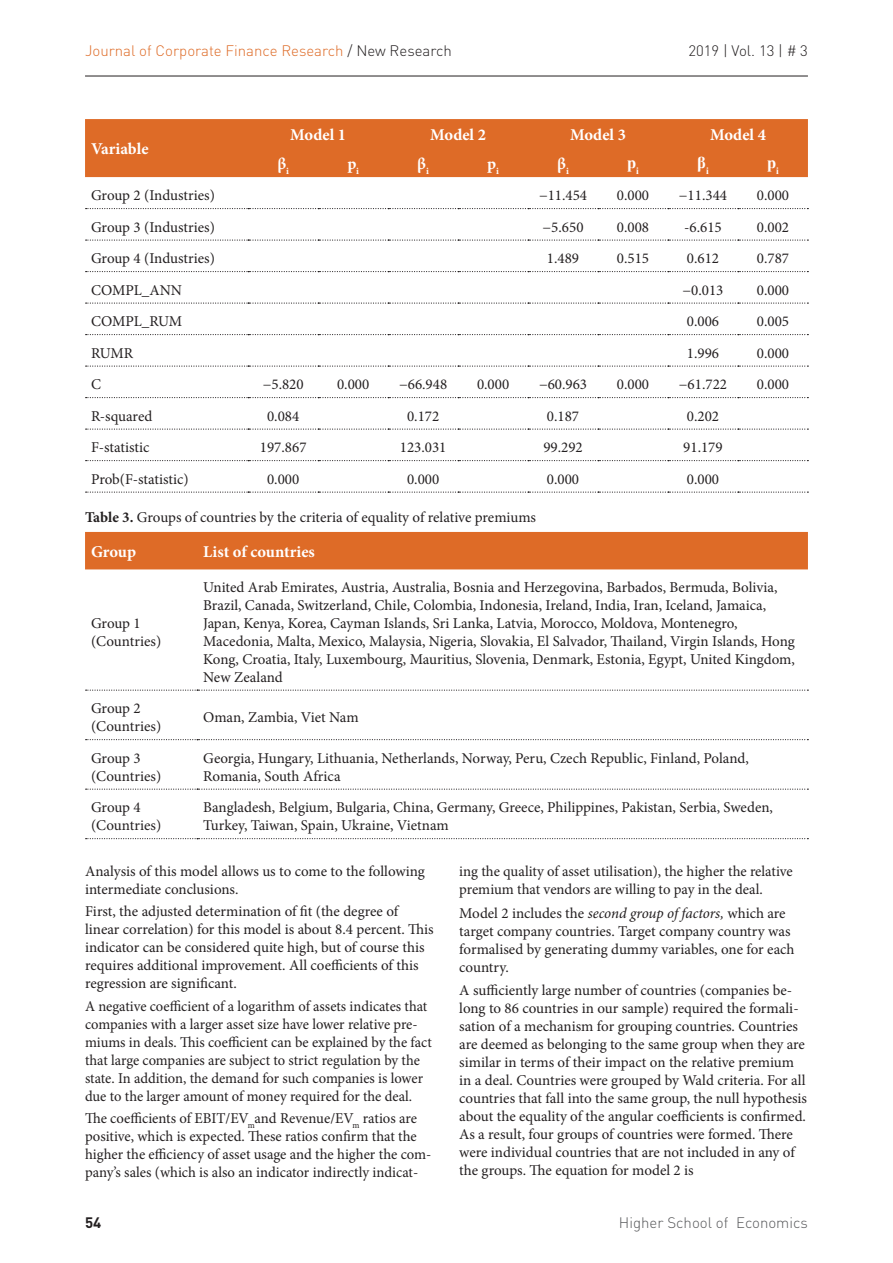
<style>
.page{position:relative;width:893px;height:1263px;background:#fff}
.page>*{position:absolute;margin:0;border:0;box-sizing:border-box;transform-origin:0 0}
.ТАБЛИЦА_ЗАГ{font:700 16.5px "Minion Pro";letter-spacing:-.005em;color:#fff}
.ТАБЛИЦА_ЗАГ-2{font:700 16.5px "Times New Roman";color:#fff}
.Текст_ENG{font:15px/18px "Minion Pro";color:#231f20}
.Название_таблицы{font:15px "Minion Pro";letter-spacing:-.005em;color:#231f20}
.t1{font:300 15px "DIN Pro";color:#de6b27}
.t2{font:300 15px "DIN Pro";color:#57585a}
.t3{font:300 15px "DIN Pro";color:#231f20}
.t4{font:700 15px "DIN Pro";color:#231f20}
.s1{color:#231f20}
.s2{font-weight:700}
.s3{font-style:italic}
</style>
<div class="page">
<hr style="left:85px;top:76px;width:723px;height:1px;background:#231f20">
<div style="left:85px;top:119px;width:723px;height:58px;background:#de6b27"></div>
<svg style="left:86px;top:208px;width:722px;height:1px"></svg>
<svg style="left:86px;top:239px;width:722px;height:2px"></svg>
<svg style="left:86px;top:271px;width:722px;height:1px"></svg>
<svg style="left:86px;top:302px;width:722px;height:2px"></svg>
<svg style="left:86px;top:334px;width:722px;height:1px"></svg>
<svg style="left:86px;top:365px;width:722px;height:2px"></svg>
<svg style="left:86px;top:397px;width:722px;height:1px"></svg>
<svg style="left:86px;top:428px;width:722px;height:2px"></svg>
<svg style="left:86px;top:460px;width:722px;height:1px"></svg>
<svg style="left:86px;top:491px;width:722px;height:2px"></svg>
<div style="left:85px;top:532px;width:723px;height:37px;background:#de6b27"></div>
<svg style="left:86px;top:689px;width:722px;height:2px"></svg>
<svg style="left:86px;top:739px;width:722px;height:1px"></svg>
<svg style="left:86px;top:788px;width:722px;height:2px"></svg>
<svg style="left:86px;top:838px;width:722px;height:1px"></svg>
<p class="t1" style="left:85px;top:40px;width:368px">Journal of Corporate Finance Research <span class="s1">/ New Research</span></p>
<p class="t3" style="left:688px;top:40px;width:121px">2019 | Vol. 13 | # 3</p>
<p class="ТАБЛИЦА_ЗАГ" style="left:91px;top:137px;width:59px">Variable</p>
<p class="ТАБЛИЦА_ЗАГ" style="left:290px;top:123px;width:57px">Model 1</p>
<p class="ТАБЛИЦА_ЗАГ" style="left:430px;top:123px;width:57px">Model 2</p>
<p class="ТАБЛИЦА_ЗАГ" style="left:570px;top:123px;width:57px">Model 3</p>
<p class="ТАБЛИЦА_ЗАГ" style="left:710px;top:123px;width:57px">Model 4</p>
<p class="ТАБЛИЦА_ЗАГ" style="left:277px;top:152px;width:13px">β<sub>i</sub></p>
<p class="ТАБЛИЦА_ЗАГ" style="left:347px;top:152px;width:13px">p<sub>i</sub></p>
<p class="ТАБЛИЦА_ЗАГ" style="left:417px;top:152px;width:13px">β<sub>i</sub></p>
<p class="ТАБЛИЦА_ЗАГ" style="left:487px;top:152px;width:13px">p<sub>i</sub></p>
<p class="ТАБЛИЦА_ЗАГ" style="left:557px;top:152px;width:13px">β<sub>i</sub></p>
<p class="ТАБЛИЦА_ЗАГ-2" style="left:627px;top:151px;width:13px">p<sub>i</sub></p>
<p class="ТАБЛИЦА_ЗАГ-2" style="left:697px;top:151px;width:13px">β<sub>i</sub></p>
<p class="ТАБЛИЦА_ЗАГ-2" style="left:767px;top:151px;width:13px">p<sub>i</sub></p>
<p class="Текст_ENG" style="left:91px;top:186px;width:125px">Group 2 (Industries)</p>
<p class="Текст_ENG" style="left:539px;top:186px;width:50px">−11.454</p>
<p class="Текст_ENG" style="left:617px;top:186px;width:34px">0.000</p>
<p class="Текст_ENG" style="left:679px;top:186px;width:50px">−11.344</p>
<p class="Текст_ENG" style="left:757px;top:186px;width:34px">0.000</p>
<p class="Текст_ENG" style="left:91px;top:218px;width:125px">Group 3 (Industries)</p>
<p class="Текст_ENG" style="left:543px;top:218px;width:42px">−5.650</p>
<p class="Текст_ENG" style="left:617px;top:218px;width:34px">0.008</p>
<p class="Текст_ENG" style="left:684px;top:218px;width:39px">-6.615</p>
<p class="Текст_ENG" style="left:757px;top:218px;width:34px">0.002</p>
<p class="Текст_ENG" style="left:91px;top:249px;width:125px">Group 4 (Industries)</p>
<p class="Текст_ENG" style="left:547px;top:249px;width:34px">1.489</p>
<p class="Текст_ENG" style="left:617px;top:249px;width:34px">0.515</p>
<p class="Текст_ENG" style="left:687px;top:249px;width:34px">0.612</p>
<p class="Текст_ENG" style="left:757px;top:249px;width:34px">0.787</p>
<p class="Текст_ENG" style="left:91px;top:281px;width:93px">COMPL_ANN</p>
<p class="Текст_ENG" style="left:682px;top:281px;width:42px">−0.013</p>
<p class="Текст_ENG" style="left:757px;top:281px;width:34px">0.000</p>
<p class="Текст_ENG" style="left:91px;top:312px;width:93px">COMPL_RUM</p>
<p class="Текст_ENG" style="left:687px;top:312px;width:34px">0.006</p>
<p class="Текст_ENG" style="left:757px;top:312px;width:34px">0.005</p>
<p class="Текст_ENG" style="left:91px;top:344px;width:44px">RUMR</p>
<p class="Текст_ENG" style="left:687px;top:344px;width:34px">1.996</p>
<p class="Текст_ENG" style="left:757px;top:344px;width:34px">0.000</p>
<p class="Текст_ENG" style="left:91px;top:375px;width:11px">C</p>
<p class="Текст_ENG" style="left:263px;top:375px;width:42px">−5.820</p>
<p class="Текст_ENG" style="left:337px;top:375px;width:34px">0.000</p>
<p class="Текст_ENG" style="left:399px;top:375px;width:50px">−66.948</p>
<p class="Текст_ENG" style="left:477px;top:375px;width:34px">0.000</p>
<p class="Текст_ENG" style="left:539px;top:375px;width:50px">−60.963</p>
<p class="Текст_ENG" style="left:617px;top:375px;width:34px">0.000</p>
<p class="Текст_ENG" style="left:679px;top:375px;width:50px">−61.722</p>
<p class="Текст_ENG" style="left:757px;top:375px;width:34px">0.000</p>
<p class="Текст_ENG" style="left:91px;top:407px;width:63px">R-squared</p>
<p class="Текст_ENG" style="left:267px;top:407px;width:34px">0.084</p>
<p class="Текст_ENG" style="left:407px;top:407px;width:34px">0.172</p>
<p class="Текст_ENG" style="left:547px;top:407px;width:34px">0.187</p>
<p class="Текст_ENG" style="left:687px;top:407px;width:34px">0.202</p>
<p class="Текст_ENG" style="left:91px;top:438px;width:60px">F-statistic</p>
<p class="Текст_ENG" style="left:260px;top:438px;width:48px">197.867</p>
<p class="Текст_ENG" style="left:400px;top:438px;width:48px">123.031</p>
<p class="Текст_ENG" style="left:543px;top:438px;width:41px">99.292</p>
<p class="Текст_ENG" style="left:683px;top:438px;width:41px">91.179</p>
<p class="Текст_ENG" style="left:91px;top:470px;width:99px">Prob(F-statistic)</p>
<p class="Текст_ENG" style="left:267px;top:470px;width:34px">0.000</p>
<p class="Текст_ENG" style="left:407px;top:470px;width:34px">0.000</p>
<p class="Текст_ENG" style="left:547px;top:470px;width:34px">0.000</p>
<p class="Текст_ENG" style="left:687px;top:470px;width:34px">0.000</p>
<p class="Название_таблицы" style="left:85px;top:507px;width:453px"><span class="s2">Table 3.</span> Groups of countries by the criteria of equality of relative premiums</p>
<p class="ТАБЛИЦА_ЗАГ" style="left:91px;top:540px;width:47px">Group</p>
<p class="ТАБЛИЦА_ЗАГ" style="left:203px;top:540px;width:113px">List of countries</p>
<p class="Текст_ENG" style="left:91px;top:614px;width:72px">Group 1 (Countries)</p>
<p class="Текст_ENG" style="left:203px;top:578px;width:593px">United Arab Emirates, Austria, Australia, Bosnia and Herzegovina, Barbados, Bermuda, Bolivia, Brazil, Canada, Switzerland, Chile, Colombia, Indonesia, Ireland, India, Iran, Iceland, Jamaica, Japan, Kenya, Korea, Cayman Islands, Sri Lanka, Latvia, Morocco, Moldova, Montenegro, Macedonia, Malta, Mexico, Malaysia, Nigeria, Slovakia, El Salvador, Thailand, Virgin Islands, Hong Kong, Croatia, Italy, Luxembourg, Mauritius, Slovenia, Denmark, Estonia, Egypt, United Kingdom, New Zealand</p>
<p class="Текст_ENG" style="left:91px;top:699px;width:72px">Group 2 (Countries)</p>
<p class="Текст_ENG" style="left:203px;top:708px;width:157px">Oman, Zambia, Viet Nam</p>
<p class="Текст_ENG" style="left:91px;top:749px;width:72px">Group 3 (Countries)</p>
<p class="Текст_ENG" style="left:203px;top:749px;width:547px">Georgia, Hungary, Lithuania, Netherlands, Norway, Peru, Czech Republic, Finland, Poland,<br>Romania, South Africa</p>
<p class="Текст_ENG" style="left:91px;top:798px;width:72px">Group 4 (Countries)</p>
<p class="Текст_ENG" style="left:203px;top:798px;width:571px">Bangladesh, Belgium, Bulgaria, China, Germany, Greece, Philippines, Pakistan, Serbia, Sweden,<br>Turkey, Taiwan, Spain, Ukraine, Vietnam</p>
<p class="Текст_ENG" style="left:85px;top:862px;width:341px">Analysis of this model allows us to come to the following intermediate conclusions.</p>
<p class="Текст_ENG" style="left:85px;top:903px;width:350px">First, the adjusted determination of fit (the degree of linear correlation) for this model is about 8.4 percent. This indicator can be considered quite high, but of course this requires additional improvement. All coefficients of this regression are significant.</p>
<p class="Текст_ENG" style="left:85px;top:997px;width:348px">A negative coefficient of a logarithm of assets indicates that companies with a larger asset size have lower relative pre&shy;miums in deals. This coefficient can be explained by the fact that large companies are subject to strict regulation by the state. In addition, the demand for such companies is lower due to the larger amount of money required for the deal.</p>
<p class="Текст_ENG" style="left:85px;top:1109px;width:348px">The coefficients of EBIT/EV<sub>m</sub>and Revenue/EV<sub>m</sub> ratios are positive, which is expected. These ratios confirm that the higher the efficiency of asset usage and the higher the com&shy;pany’s sales (which is also an indicator indirectly indicat-</p>
<p class="Текст_ENG" style="left:459px;top:862px;width:335px">ing the quality of asset utilisation), the higher the relative premium that vendors are willing to pay in the deal.</p>
<p class="Текст_ENG" style="left:459px;top:904px;width:337px">Model 2 includes the <span class="s3">second group of factors,</span> which are target company countries. Target company country was formalised by generating dummy variables, one for each country.</p>
<p class="Текст_ENG" style="left:459px;top:981px;width:349px">A sufficiently large number of countries (companies be&shy;long to 86 countries in our sample) required the formali&shy;sation of a mechanism for grouping countries. Countries are deemed as belonging to the same group when they are similar in terms of their impact on the relative premium in a deal. Countries were grouped by Wald criteria. For all countries that fall into the same group, the null hypothesis about the equality of the angular coefficients is confirmed.<br>As a result, four groups of countries were formed. There were individual countries that are not included in any of the groups. The equation for model 2 is</p>
<p class="t4" style="left:85px;top:1212px;width:18px">54</p>
<p class="t2" style="left:619px;top:1212px;width:190px">Higher School of Economics</p>
</div>
